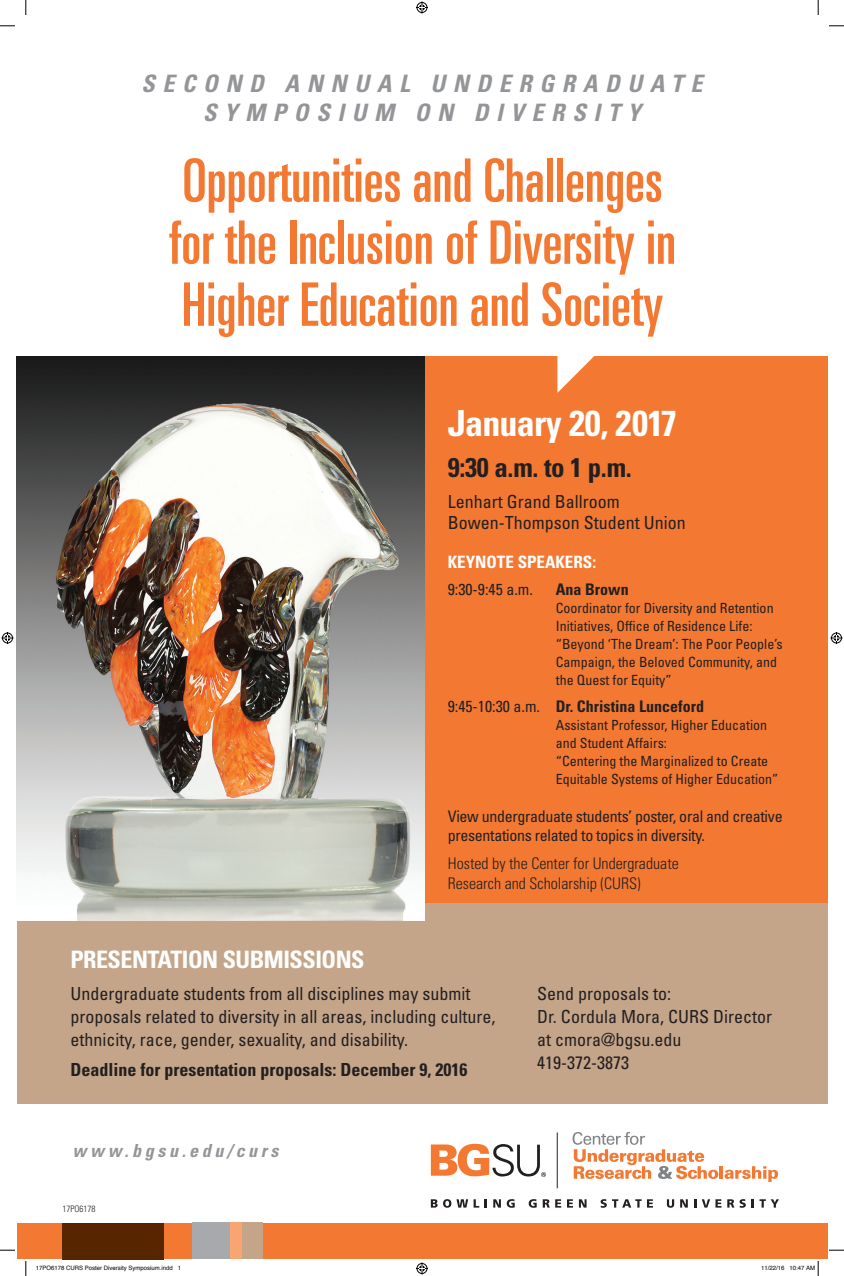
<style>
.page{position:relative;width:844px;height:1276px;background:#fff}
.page>*{position:absolute;margin:0;border:0;box-sizing:border-box;transform-origin:0 0}
.t1{font:ultra-condensed 60px/62px "Univers LT Std";color:#f37932}
.t2{font:700 condensed 36px "Univers LT Std";letter-spacing:-.015em;color:#fff}
.t3{font:700 condensed 27px "Univers LT Std";color:#231f20}
.t4{font:italic 700 condensed 24px/29px "Univers LT Std";letter-spacing:.32em;color:#939598;text-align:center}
.t5{font:700 condensed 24px "Univers LT Std";letter-spacing:-.02em;color:#fff}
.t6{font:condensed 18px/23px "Univers LT Std";color:#231f20}
.t7{font:700 condensed 18px "Univers LT Std";color:#231f20}
.t8{font:italic 700 condensed 18px "Univers LT Std";letter-spacing:.2em;color:#939598}
.t9{font:700 condensed 17px "Univers LT Std";color:#fff}
.t10{font:condensed 16px/19px "Univers LT Std";letter-spacing:-.02em;color:#231f20}
.t11{font:300 condensed 16px/20px "Univers LT Std";color:#231f20}
.t12{font:700 condensed 16px "Univers LT Std";color:#231f20}
.t13{font:condensed 14px/18px "Univers LT Std";color:#231f20}
.t14{font:300 condensed 9px "Univers LT Std";color:#231f20}
.t15{font:6px "Helvetica";color:#000}
.s1{font-weight:400}
</style>
<div class="page">
<div style="left:422px;top:356px;width:405px;height:565px;background:#f37932"></div>
<div style="left:17px;top:903px;width:810px;height:200px;background:#c5a589"></div>
<div style="left:17px;top:1223px;width:810px;height:35px;background:#f37932"></div>
<div style="left:62px;top:1223px;width:102px;height:36px;background:#572500"></div>
<div style="left:192px;top:1222px;width:39px;height:37px;background:#a8a9ad"></div>
<div style="left:230px;top:1222px;width:17px;height:37px;background:#f8a572"></div>
<div style="left:242px;top:1222px;width:21px;height:37px;background:#c5a589"></div>
<svg style="left:557px;top:356px;width:37px;height:37px"></svg>
<svg style="left:431px;top:1143px;width:115px;height:34px"></svg>
<hr style="left:557px;top:1132px;width:1px;height:56px;background:#231f20">
<svg style="left:431px;top:1199px;width:6px;height:8px"></svg>
<svg style="left:443px;top:1199px;width:36px;height:8px"></svg>
<svg style="left:485px;top:1199px;width:2px;height:8px"></svg>
<svg style="left:493px;top:1199px;width:21px;height:8px"></svg>
<svg style="left:528px;top:1199px;width:8px;height:8px"></svg>
<svg style="left:542px;top:1199px;width:19px;height:8px"></svg>
<svg style="left:567px;top:1199px;width:6px;height:8px"></svg>
<svg style="left:579px;top:1199px;width:7px;height:8px"></svg>
<svg style="left:600px;top:1199px;width:41px;height:8px"></svg>
<svg style="left:647px;top:1199px;width:6px;height:8px"></svg>
<svg style="left:667px;top:1199px;width:7px;height:8px"></svg>
<svg style="left:680px;top:1199px;width:7px;height:8px"></svg>
<svg style="left:694px;top:1199px;width:27px;height:8px"></svg>
<svg style="left:727px;top:1199px;width:18px;height:8px"></svg>
<svg style="left:751px;top:1199px;width:28px;height:8px"></svg>
<svg style="left:572px;top:1132px;width:146px;height:47px"></svg>
<hr style="left:719px;top:1166px;width:4px;height:12px;background:#f37932">
<svg style="left:724px;top:1166px;width:54px;height:16px"></svg>
<img style="left:17px;top:356px;width:408px;height:565px">
<svg style="left:0;top:25px;width:15px;height:2px"></svg>
<svg style="left:829px;top:25px;width:15px;height:2px"></svg>
<svg style="left:0;top:1249px;width:15px;height:2px"></svg>
<svg style="left:829px;top:1249px;width:15px;height:2px"></svg>
<svg style="left:25px;top:0;width:2px;height:15px"></svg>
<svg style="left:25px;top:1261px;width:2px;height:15px"></svg>
<svg style="left:817px;top:0;width:2px;height:15px"></svg>
<svg style="left:416px;top:1px;width:12px;height:12px"></svg>
<svg style="left:416px;top:1262px;width:12px;height:12px"></svg>
<svg style="left:2px;top:632px;width:12px;height:12px"></svg>
<svg style="left:830px;top:632px;width:12px;height:12px"></svg>
<svg style="left:817px;top:1261px;width:2px;height:15px"></svg>
<h3 class="t4" style="left:141px;top:69px;width:562px">SECOND ANNUAL UNDERGRADUATE<br>SYMPOSIUM ON DIVERSITY</h3>
<h1 class="t1" style="left:169px;top:149px;width:508px">Opportunities and Challenges for the Inclusion of Diversity in<br>Higher Education and Society</h1>
<h3 class="t5" style="left:70px;top:945px;width:64px">PRESENTAT</h3>
<h3 class="t5" style="left:182px;top:945px;width:184px">ION SUBMISSIONS</h3>
<h2 class="t2" style="left:448px;top:401px;width:230px">January 20, 2017</h2>
<h3 class="t3" style="left:448px;top:451px;width:186px">9:30 a.m. to 1 p.m.</h3>
<p class="t6" style="left:448px;top:490px;width:239px;line-height:21px">Lenhart Grand Ballroom<br>Bowen-Thompson Student Union</p>
<p class="t9" style="left:448px;top:551px;width:150px">Keynote Speakers:</p>
<p class="t10" style="left:448px;top:579px;width:87px">9:30-9:45 a.m.</p>
<p class="t12" style="left:556px;top:579px;width:74px">Ana Brown</p>
<p class="t13" style="left:556px;top:598px;width:228px">Coordinator for Diversity and Retention Initiatives, Office of Residence Life: “Beyond ‘The Dream’: The Poor People’s Campaign, the Beloved Community, and the Quest for Equity”</p>
<p class="t12" style="left:448px;top:696px;width:258px"><span class="s1">9:45-10:30 a.m.</span> Dr. Christina Lunceford</p>
<p class="t13" style="left:556px;top:715px;width:224px">Assistant Professor, Higher Education and Student Affairs:<br>“Centering the Marginalized to Create Equitable Systems of Higher Education”</p>
<p class="t10" style="left:448px;top:806px;width:336px">View undergraduate students’ poster, oral and creative presentations related to topics in diversity.</p>
<p class="t11" style="left:448px;top:853px;width:233px">Hosted by the Center for Undergraduate<br>Research and Scholarship (CURS)</p>
<p class="t6" style="left:70px;top:982px;width:426px">Undergraduate students from all disciplines may submit proposals related to diversity in all areas, including culture, ethnicity, race, gender, sexuality, and disability.</p>
<p class="t7" style="left:70px;top:1058px;width:398px">Deadline for presentation proposals: December 9, 2016</p>
<p class="t8" style="left:72px;top:1139px;width:207px">www.bgsu.edu/curs</p>
<p class="t14" style="left:62px;top:1203px;width:34px">17PO6178</p>
<p class="t6" style="left:537px;top:982px;width:236px">Send proposals to:<br>Dr. Cordula Mora, CURS Director at cmora@bgsu.edu<br>419-372-3873</p>
<p class="t15" style="left:36px;top:1263px;width:147px">17PO6178 CURS Poster Diversity Symposium.indd 1</p>
<p class="t15" style="left:761px;top:1263px;width:56px">11/22/16 10:47 AM</p>
</div>
